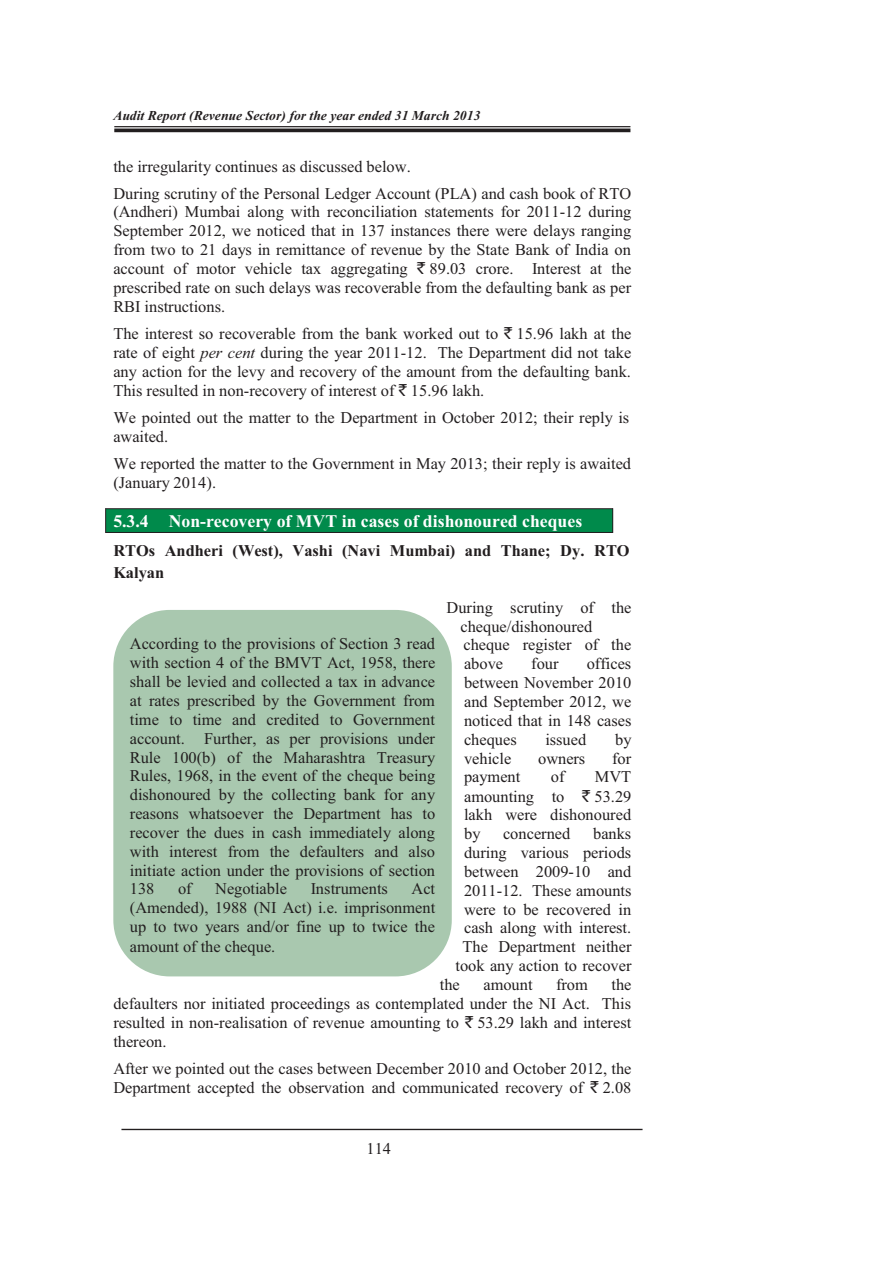
<style>
.page{position:relative;width:893px;height:1263px;background:#fff}
.page>*{position:absolute;margin:0;border:0;box-sizing:border-box;transform-origin:0 0}
.t1{font:700 17.7px "Times New Roman";color:#fff}
.t2{font:16.35px/18.9px "Times New Roman";color:#221e1f;text-align:justify}
.t3{font:700 16.35px/21.8px "Times New Roman";color:#221e1f}
.t4{font:italic 700 13.65px "Times New Roman";color:#221e1f}
.s1{font-family:"Rupee Foradian"}
.s2{font-style:italic}
</style>
<div class="page">
<hr style="left:114px;top:126px;width:516px;height:1px;background:#221e1f">
<hr style="left:114px;top:129px;width:516px;height:3px;background:#221e1f">
<hr style="left:121px;top:1129px;width:521px;height:1px;background:#221e1f">
<div style="left:113px;top:610px;width:339px;height:366px;background:#a9c8af;border-radius:56px"></div>
<div style="left:106px;top:509px;width:506px;height:23px;background:#008a4b"></div>
<hr style="left:105px;top:508px;width:508px;height:1px;background:#221e1f">
<hr style="left:105px;top:532px;width:508px;height:1px;background:#221e1f">
<svg style="left:105px;top:508px;width:1px;height:25px"></svg>
<svg style="left:612px;top:508px;width:1px;height:24px"></svg>
<p class="t4" style="left:113px;top:108px;width:369px">Audit Report (Revenue Sector) for the year ended 31 March 2013</p>
<p class="t2" style="left:113px;top:154px;width:519px;line-height:27px">the irregularity continues as discussed below.<br>During scrutiny of the Personal Ledger Account (PLA) and cash book of RTO</p>
<p class="t2" style="left:113px;top:204px;width:520px">(Andheri) Mumbai along with reconciliation statements for 2011-12 during September 2012, we noticed that in 137 instances there were delays ranging from two to 21 days in remittance of revenue by the State Bank of India on account of motor vehicle tax aggregating <span class="s1">`</span> 89.03 crore. Interest at the prescribed rate on such delays was recoverable from the defaulting bank as per RBI instructions.</p>
<p class="t2" style="left:113px;top:326px;width:520px">The interest so recoverable from the bank worked out to <span class="s1">`</span> 15.96 lakh at the rate of eight <span class="s2">per cent</span> during the year 2011-12. The Department did not take any action for the levy and recovery of the amount from the defaulting bank.<br>This resulted in non-recovery of interest of <span class="s1">`</span> 15.96 lakh.</p>
<p class="t2" style="left:113px;top:410px;width:517px">We pointed out the matter to the Department in October 2012; their reply is awaited.</p>
<p class="t2" style="left:113px;top:456px;width:519px">We reported the matter to the Government in May 2013; their reply is awaited (January 2014).</p>
<p class="t1" style="left:113px;top:515px;width:470px">5.3.4 Non-recovery of MVT in cases of dishonoured cheques</p>
<p class="t3" style="left:113px;top:542px;width:518px">RTOs Andheri (West), Vashi (Navi Mumbai) and Thane; Dy. RTO<br>Kalyan</p>
<p class="t2" style="left:460px;top:599px;width:173px;text-align:left;text-indent:-14px">During scrutiny of the cheque/dishonoured cheque register of the above</p>
<p class="t2" style="left:130px;top:636px;width:307px">According to the provisions of Section 3 read with section 4 of the BMVT Act, 1958, there shall be levied and collected a tax in advance at rates prescribed by the Government from time to time and credited to Government account. Further, as per provisions under Rule 100(b) of the Maharashtra Treasury Rules, 1968, in the event of the cheque being dishonoured by the collecting bank for any reasons whatsoever the Department has to recover the dues in cash immediately along with interest from the defaulters and also initiate action under the provisions of section 138</p>
<p class="t2" style="left:464px;top:656px;width:169px;text-indent:123px">offices between November 2010 and September 2012, we noticed that in 148 cases cheques</p>
<p class="t2" style="left:531px;top:656px;width:29px">four</p>
<p class="t2" style="left:545px;top:731px;width:42px">issued</p>
<p class="t2" style="left:615px;top:731px;width:18px">by</p>
<p class="t2" style="left:464px;top:750px;width:49px">vehicle</p>
<p class="t2" style="left:538px;top:750px;width:49px">owners</p>
<p class="t2" style="left:612px;top:750px;width:21px">for</p>
<p class="t2" style="left:464px;top:769px;width:58px">payment</p>
<p class="t2" style="left:551px;top:769px;width:15px">of</p>
<p class="t2" style="left:464px;top:769px;width:169px;text-indent:131px">MVT amounting to <span class="s1">`</span> 53.29 lakh were dishonoured by</p>
<p class="t2" style="left:503px;top:826px;width:69px">concerned</p>
<p class="t2" style="left:593px;top:826px;width:40px">banks</p>
<p class="t2" style="left:464px;top:845px;width:169px">during various periods</p>
<p class="t2" style="left:464px;top:864px;width:169px">between 2009-10 and</p>
<p class="t2" style="left:464px;top:882px;width:169px">2011-12. These amounts</p>
<p class="t2" style="left:464px;top:901px;width:169px">were to be recovered in</p>
<p class="t2" style="left:464px;top:920px;width:169px">cash along with interest.</p>
<p class="t2" style="left:463px;top:939px;width:170px">The Department neither</p>
<p class="t2" style="left:455px;top:958px;width:178px">took any action to recover</p>
<p class="t2" style="left:440px;top:977px;width:22px">the</p>
<p class="t2" style="left:483px;top:977px;width:51px">amount</p>
<p class="t2" style="left:556px;top:977px;width:33px">from</p>
<p class="t2" style="left:178px;top:881px;width:15px">of</p>
<p class="t2" style="left:215px;top:881px;width:73px">Negotiable</p>
<p class="t2" style="left:311px;top:881px;width:79px">Instruments</p>
<p class="t2" style="left:130px;top:881px;width:307px;text-indent:282px">Act (Amended), 1988 (NI Act) i.e. imprisonment up to two years and/or fine up to twice the amount of the cheque.</p>
<p class="t2" style="left:113px;top:977px;width:520px;text-indent:498px">the defaulters nor initiated proceedings as contemplated under the NI Act. This resulted in non-realisation of revenue amounting to <span class="s1">`</span> 53.29 lakh and interest thereon.</p>
<p class="t2" style="left:113px;top:1060px;width:520px">After we pointed out the cases between December 2010 and October 2012, the<br>Department accepted the observation and communicated recovery of <span class="s1">`</span> 2.08</p>
<p class="t2" style="left:367px;top:1141px;width:26px">114</p>
</div>
